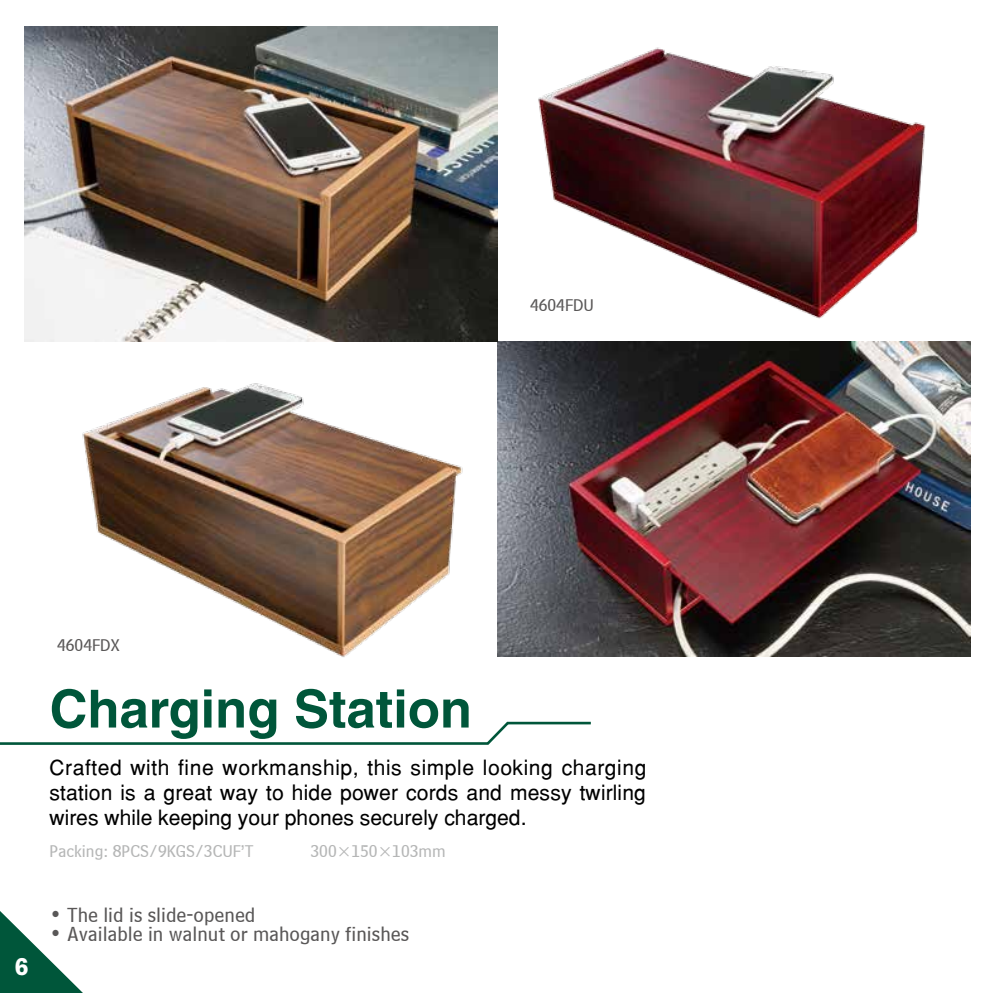
<style>
.page{position:relative;width:993px;height:993px;background:#fff}
.page>*{position:absolute;margin:0;border:0;box-sizing:border-box;transform-origin:0 0}
.t1{font:700 52.5px "Helvetica LT Std";color:#00563a}
.t2{font:900 24.5px "Akzidenz Grotesk";color:#fff}
.t3{font:21px/24.5px "Helvetica";color:#000;text-align:justify}
.t4{font:21px "Bell Centennial BT Sub Caption";color:#595757}
.t5{font:17.5px "Bell Centennial BT Sub Caption";color:#b5b6b6}
.t6{font:17.5px "Bell Centennial BT Sub Caption";color:#595757}
</style>
<div class="page">
<svg style="left:0;top:721px;width:591px;height:24px"></svg>
<img style="left:497px;top:341px;width:473px;height:315px">
<img style="left:25px;top:26px;width:472px;height:315px">
<img style="left:82px;top:383px;width:381px;height:274px">
<img style="left:538px;top:47px;width:388px;height:272px">
<svg style="left:0;top:911px;width:82px;height:81px"></svg>
<p class="t6" style="left:530px;top:294px;width:65px">4604FDU</p>
<p class="t2" style="left:15px;top:951px;width:15px">6</p>
<p class="t6" style="left:57px;top:634px;width:64px">4604FDX</p>
<h1 class="t1" style="left:49px;top:676px;width:424px">Charging Station</h1>
<p class="t3" style="left:49px;top:755px;width:598px">Crafted with fine workmanship, this simple looking charging station is a great way to hide power cords and messy twirling wires while keeping your phones securely charged.</p>
<p class="t5" style="left:49px;top:840px;width:205px">Packing: 8PCS/9KGS/3CUF’T</p>
<p class="t5" style="left:310px;top:840px;width:137px">300×150×103mm</p>
<p class="t4" style="left:49px;top:901px;width:207px">• The lid is slide-opened</p>
<p class="t4" style="left:49px;top:920px;width:361px">• Available in walnut or mahogany finishes</p>
</div>
